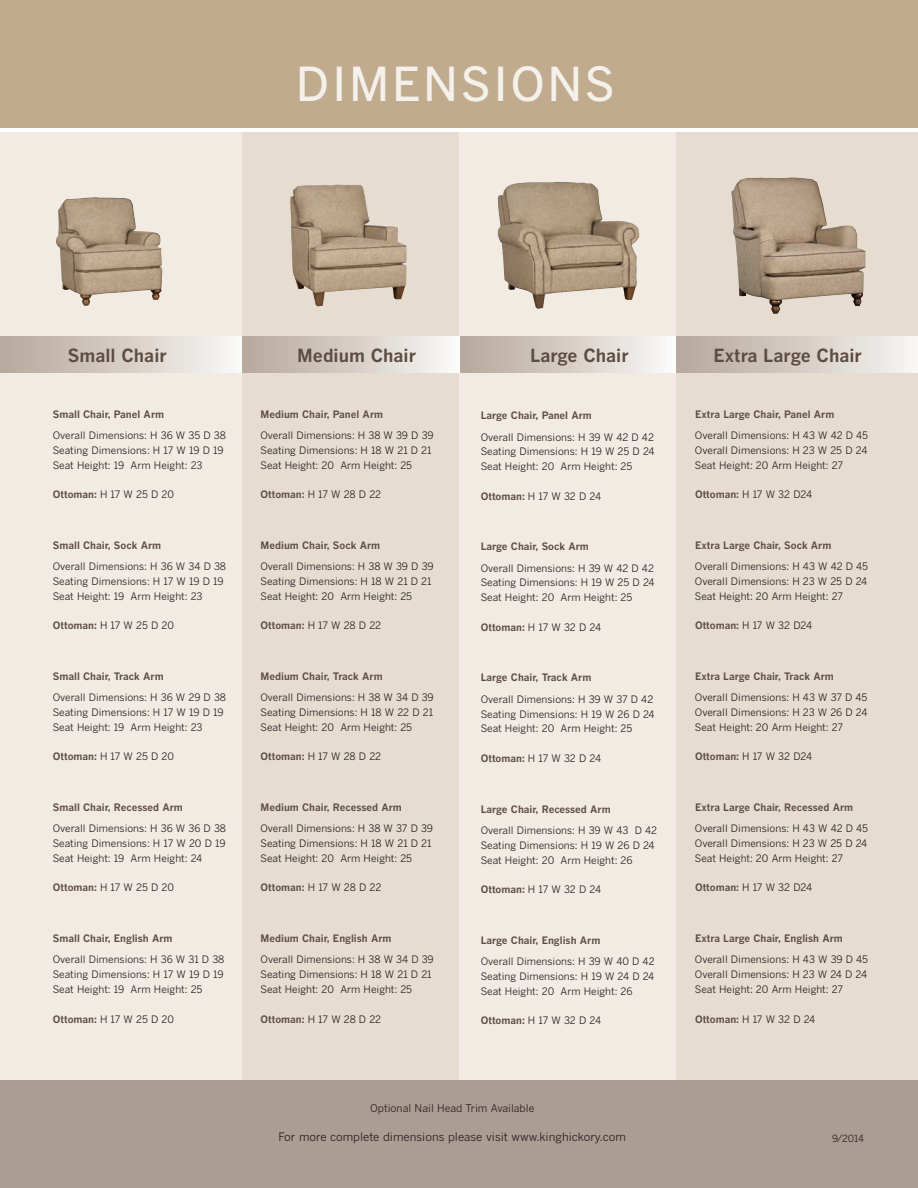
<style>
.page{position:relative;width:918px;height:1188px;background:#fff}
.page>*{position:absolute;margin:0;border:0;box-sizing:border-box;transform-origin:0 0}
.t1{font:500 46.5px "Benton Gothic";letter-spacing:.055em;color:#f4f0ea}
.t2{font:700 18px "Benton Gothic";color:#5d4c42}
.t3{font:11.55px "Benton Gothic";color:#231f20}
.t4{font:10.5px "Benton Gothic";color:#231f20}
.t5{font:10.2px/14.9px "Benton Gothic";color:#231f20;text-align:justify}
.t6{font:700 10.2px "Benton Gothic";color:#5d4c42}
.t7{font:9.9px "Benton Gothic";color:#231f20}
.s1{font-weight:700;color:#5d4c42}
</style>
<div class="page">
<div style="left:0;top:1078px;width:918px;height:110px;background:#ac9d93"></div>
<div style="left:0;top:133px;width:906px;height:947px;background:#f1ebe3"></div>
<div style="left:0;top:336px;width:249px;height:37px;background:linear-gradient(to right,#b5a699,#fafaf8)"></div>
<div style="left:242px;top:133px;width:217px;height:947px;background:#e6ddd0"></div>
<div style="left:0;top:0;width:918px;height:128px;background:#c1ab8f"></div>
<img style="left:56px;top:197px;width:106px;height:109px">
<img style="left:290px;top:184px;width:117px;height:122px">
<img style="left:498px;top:182px;width:141px;height:127px">
<div style="left:242px;top:336px;width:218px;height:37px;background:linear-gradient(to right,#b5a699,#faf9f8)"></div>
<div style="left:460px;top:336px;width:216px;height:37px;background:linear-gradient(to right,#b5a699,#faf9f8)"></div>
<div style="left:676px;top:133px;width:242px;height:947px;background:#e6ddd0"></div>
<div style="left:676px;top:336px;width:242px;height:37px;background:linear-gradient(to right,#b5a699,#f6f5f2)"></div>
<hr style="left:0;top:133px;width:1px;height:1055px;background:#e2d8ca">
<hr style="left:0;top:0;width:1px;height:128px;background:#a05730">
<img style="left:731px;top:177px;width:135px;height:137px">
<h1 class="t1" style="left:296px;top:58px;width:321px">DIMENSIONS</h1>
<h2 class="t2" style="left:68px;top:345px;width:100px">Small Chair</h2>
<h2 class="t2" style="left:297px;top:345px;width:120px">Medium Chair</h2>
<h2 class="t2" style="left:530px;top:345px;width:100px">Large Chair</h2>
<p class="t6" style="left:53px;top:408px;width:113px">Small Chair, Panel Arm</p>
<p class="t5" style="left:53px;top:428px;width:175px;text-align:left">Overall Dimensions: H 36 W 35 D 38<br>Seating Dimensions: H 17 W 19 D 19<br>Seat Height: 19 Arm Height: 23</p>
<p class="t5" style="left:53px;top:487px;width:123px"><span class="s1">Ottoman:</span> H 17 W 25 D 20</p>
<p class="t6" style="left:53px;top:539px;width:110px">Small Chair, Sock Arm</p>
<p class="t5" style="left:53px;top:559px;width:175px;text-align:left">Overall Dimensions: H 36 W 34 D 38<br>Seating Dimensions: H 17 W 19 D 19<br>Seat Height: 19 Arm Height: 23</p>
<p class="t5" style="left:53px;top:618px;width:123px"><span class="s1">Ottoman:</span> H 17 W 25 D 20</p>
<p class="t6" style="left:53px;top:670px;width:112px">Small Chair, Track Arm</p>
<p class="t5" style="left:53px;top:690px;width:175px;text-align:left">Overall Dimensions: H 36 W 29 D 38<br>Seating Dimensions: H 17 W 19 D 19<br>Seat Height: 19 Arm Height: 23</p>
<p class="t5" style="left:53px;top:749px;width:123px"><span class="s1">Ottoman:</span> H 17 W 25 D 20</p>
<p class="t6" style="left:53px;top:802px;width:132px">Small Chair, Recessed Arm</p>
<p class="t5" style="left:53px;top:821px;width:175px">Overall Dimensions: H 36 W 36 D 38<br>Seating Dimensions: H 17 W 20 D 19<br>Seat Height: 19 Arm Height: 24</p>
<p class="t5" style="left:53px;top:881px;width:123px"><span class="s1">Ottoman:</span> H 17 W 25 D 20</p>
<p class="t6" style="left:53px;top:933px;width:121px">Small Chair, English Arm</p>
<p class="t5" style="left:53px;top:953px;width:173px">Overall Dimensions: H 36 W 31 D 38<br>Seating Dimensions: H 17 W 19 D 19<br>Seat Height: 19 Arm Height: 25</p>
<p class="t5" style="left:53px;top:1012px;width:123px"><span class="s1">Ottoman:</span> H 17 W 25 D 20</p>
<p class="t6" style="left:261px;top:408px;width:124px">Medium Chair, Panel Arm</p>
<p class="t5" style="left:261px;top:428px;width:175px;text-align:left">Overall Dimensions: H 38 W 39 D 39<br>Seating Dimensions: H 18 W 21 D 21<br>Seat Height: 20 Arm Height: 25</p>
<p class="t5" style="left:261px;top:487px;width:122px"><span class="s1">Ottoman:</span> H 17 W 28 D 22</p>
<p class="t6" style="left:261px;top:539px;width:121px">Medium Chair, Sock Arm</p>
<p class="t5" style="left:261px;top:559px;width:175px;text-align:left">Overall Dimensions: H 38 W 39 D 39<br>Seating Dimensions: H 18 W 21 D 21<br>Seat Height: 20 Arm Height: 25</p>
<p class="t5" style="left:261px;top:618px;width:122px"><span class="s1">Ottoman:</span> H 17 W 28 D 22</p>
<p class="t6" style="left:261px;top:670px;width:124px">Medium Chair, Track Arm</p>
<p class="t5" style="left:261px;top:690px;width:175px">Overall Dimensions: H 38 W 34 D 39<br>Seating Dimensions: H 18 W 22 D 21<br>Seat Height: 20 Arm Height: 25</p>
<p class="t5" style="left:261px;top:749px;width:122px"><span class="s1">Ottoman:</span> H 17 W 28 D 22</p>
<p class="t6" style="left:261px;top:802px;width:143px">Medium Chair, Recessed Arm</p>
<p class="t5" style="left:261px;top:821px;width:174px;text-align:left">Overall Dimensions: H 38 W 37 D 39<br>Seating Dimensions: H 18 W 21 D 21<br>Seat Height: 20 Arm Height: 25</p>
<p class="t5" style="left:261px;top:880px;width:122px"><span class="s1">Ottoman:</span> H 17 W 28 D 22</p>
<p class="t6" style="left:261px;top:933px;width:133px">Medium Chair, English Arm</p>
<p class="t5" style="left:261px;top:952px;width:175px;text-align:left">Overall Dimensions: H 38 W 34 D 39<br>Seating Dimensions: H 18 W 21 D 21<br>Seat Height: 20 Arm Height: 25</p>
<p class="t5" style="left:261px;top:1012px;width:122px"><span class="s1">Ottoman:</span> H 17 W 28 D 22</p>
<p class="t6" style="left:481px;top:410px;width:113px">Large Chair, Panel Arm</p>
<p class="t5" style="left:481px;top:430px;width:175px">Overall Dimensions: H 39 W 42 D 42<br>Seating Dimensions: H 19 W 25 D 24<br>Seat Height: 20 Arm Height: 25</p>
<p class="t5" style="left:481px;top:489px;width:122px"><span class="s1">Ottoman:</span> H 17 W 32 D 24</p>
<p class="t6" style="left:481px;top:541px;width:110px">Large Chair, Sock Arm</p>
<p class="t5" style="left:481px;top:561px;width:175px">Overall Dimensions: H 39 W 42 D 42<br>Seating Dimensions: H 19 W 25 D 24<br>Seat Height: 20 Arm Height: 25</p>
<p class="t5" style="left:481px;top:620px;width:122px"><span class="s1">Ottoman:</span> H 17 W 32 D 24</p>
<p class="t6" style="left:481px;top:672px;width:112px">Large Chair, Track Arm</p>
<p class="t5" style="left:481px;top:692px;width:176px;text-align:left">Overall Dimensions: H 39 W 37 D 42<br>Seating Dimensions: H 19 W 26 D 24<br>Seat Height: 20 Arm Height: 25</p>
<p class="t5" style="left:481px;top:751px;width:122px"><span class="s1">Ottoman:</span> H 17 W 32 D 24</p>
<p class="t6" style="left:481px;top:803px;width:131px">Large Chair, Recessed Arm</p>
<p class="t5" style="left:481px;top:823px;width:178px;text-align:left">Overall Dimensions: H 39 W 43 D 42<br>Seating Dimensions: H 19 W 26 D 24<br>Seat Height: 20 Arm Height: 26</p>
<p class="t5" style="left:481px;top:882px;width:122px"><span class="s1">Ottoman:</span> H 17 W 32 D 24</p>
<p class="t6" style="left:481px;top:934px;width:121px">Large Chair, English Arm</p>
<p class="t5" style="left:481px;top:954px;width:175px">Overall Dimensions: H 39 W 40 D 42<br>Seating Dimensions: H 19 W 24 D 24<br>Seat Height: 20 Arm Height: 26</p>
<p class="t5" style="left:481px;top:1013px;width:122px"><span class="s1">Ottoman:</span> H 17 W 32 D 24</p>
<h2 class="t2" style="left:713px;top:345px;width:150px">Extra Large Chair</h2>
<p class="t6" style="left:695px;top:408px;width:141px">Extra Large Chair, Panel Arm</p>
<p class="t5" style="left:695px;top:428px;width:175px">Overall Dimensions: H 43 W 42 D 45<br>Overall Dimensions: H 23 W 25 D 24<br>Seat Height: 20 Arm Height: 27</p>
<p class="t5" style="left:695px;top:487px;width:119px"><span class="s1">Ottoman:</span> H 17 W 32 D24</p>
<p class="t6" style="left:695px;top:539px;width:138px">Extra Large Chair, Sock Arm</p>
<p class="t5" style="left:695px;top:559px;width:175px">Overall Dimensions: H 43 W 42 D 45<br>Overall Dimensions: H 23 W 25 D 24<br>Seat Height: 20 Arm Height: 27</p>
<p class="t5" style="left:695px;top:618px;width:119px"><span class="s1">Ottoman:</span> H 17 W 32 D24</p>
<p class="t6" style="left:695px;top:670px;width:140px">Extra Large Chair, Track Arm</p>
<p class="t5" style="left:695px;top:690px;width:174px">Overall Dimensions: H 43 W 37 D 45<br>Overall Dimensions: H 23 W 26 D 24<br>Seat Height: 20 Arm Height: 27</p>
<p class="t5" style="left:695px;top:749px;width:119px"><span class="s1">Ottoman:</span> H 17 W 32 D24</p>
<p class="t6" style="left:695px;top:802px;width:160px">Extra Large Chair, Recessed Arm</p>
<p class="t5" style="left:695px;top:821px;width:175px">Overall Dimensions: H 43 W 42 D 45<br>Overall Dimensions: H 23 W 25 D 24<br>Seat Height: 20 Arm Height: 27</p>
<p class="t5" style="left:695px;top:880px;width:119px"><span class="s1">Ottoman:</span> H 17 W 32 D24</p>
<p class="t6" style="left:695px;top:933px;width:149px">Extra Large Chair, English Arm</p>
<p class="t5" style="left:695px;top:953px;width:175px">Overall Dimensions: H 43 W 39 D 45<br>Overall Dimensions: H 23 W 24 D 24<br>Seat Height: 20 Arm Height: 27</p>
<p class="t5" style="left:695px;top:1012px;width:122px"><span class="s1">Ottoman:</span> H 17 W 32 D 24</p>
<p class="t4" style="left:370px;top:1102px;width:166px">Optional Nail Head Trim Available</p>
<p class="t3" style="left:279px;top:1130px;width:349px">For more complete dimensions please visit www.kinghickory.com</p>
<p class="t7" style="left:832px;top:1133px;width:33px">9/2014</p>
</div>
